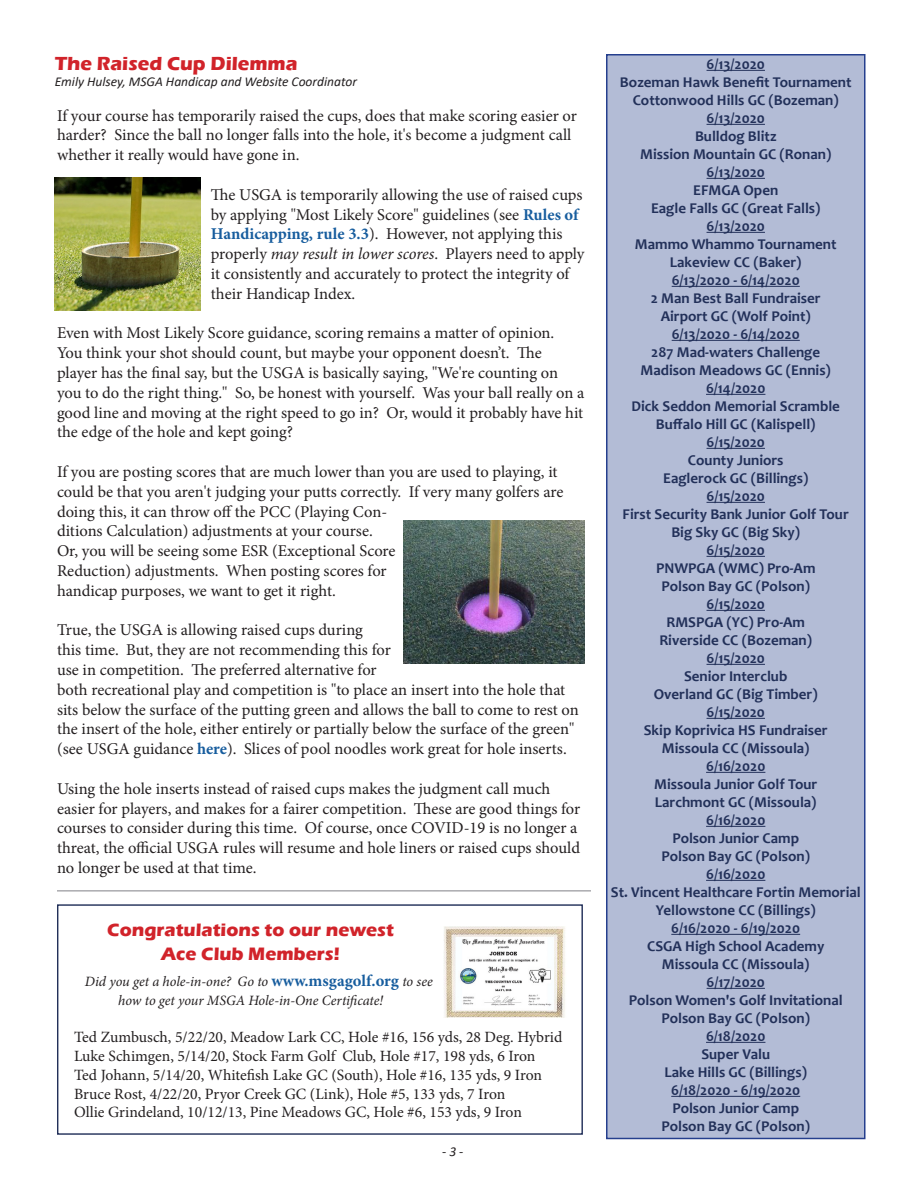
<style>
.page{position:relative;width:918px;height:1188px;background:#fff}
.page>*{position:absolute;margin:0;border:0;box-sizing:border-box;transform-origin:0 0}
.t1{font:700 19.5px "Eras ITC";color:#d1232a}
.t2{font:700 18.6px "Eras ITC";color:#d1232a}
.t3{font:16.5px/19.8px "Minion Pro";color:#231f20}
.t4{font:15.6px "Minion Pro";color:#231f20}
.t5{font:700 15px "Candara";color:#223059}
.t6{font:italic 14.25px/18.8px "Minion Pro";letter-spacing:-.005em;color:#231f20}
.t7{font:italic 13.5px "Calibri";color:#231f20}
.s1{font-weight:700;color:#175d9e}
.s2{font-style:italic}
.s3{font-weight:700;font-style:normal;font-size:16.5px;color:#175d9e}
</style>
<div class="page">
<hr style="left:57px;top:890px;width:534px;height:2px;background:#ababaf">
<div style="left:607px;top:55px;width:258px;height:1083px;background:#b3bcd6"></div>
<hr style="left:707px;top:70px;width:58px;height:1px;background:#223059">
<hr style="left:707px;top:124px;width:58px;height:1px;background:#223059">
<hr style="left:707px;top:178px;width:58px;height:1px;background:#223059">
<hr style="left:707px;top:232px;width:58px;height:1px;background:#223059">
<hr style="left:672px;top:286px;width:128px;height:1px;background:#223059">
<hr style="left:672px;top:340px;width:128px;height:1px;background:#223059">
<hr style="left:706px;top:394px;width:59px;height:1px;background:#223059">
<hr style="left:707px;top:448px;width:58px;height:1px;background:#223059">
<hr style="left:707px;top:502px;width:58px;height:1px;background:#223059">
<hr style="left:707px;top:556px;width:58px;height:1px;background:#223059">
<hr style="left:707px;top:610px;width:58px;height:1px;background:#223059">
<hr style="left:707px;top:664px;width:58px;height:1px;background:#223059">
<hr style="left:707px;top:718px;width:58px;height:1px;background:#223059">
<hr style="left:706px;top:772px;width:59px;height:1px;background:#223059">
<hr style="left:706px;top:826px;width:59px;height:1px;background:#223059">
<hr style="left:706px;top:880px;width:59px;height:1px;background:#223059">
<hr style="left:671px;top:934px;width:129px;height:1px;background:#223059">
<hr style="left:707px;top:988px;width:58px;height:1px;background:#223059">
<hr style="left:706px;top:1042px;width:59px;height:1px;background:#223059">
<hr style="left:671px;top:1096px;width:129px;height:1px;background:#223059">
<div style="left:606px;top:54px;width:260px;height:1085px;border:2px solid #253f8e"></div>
<div style="left:57px;top:904px;width:526px;height:231px;border:1px solid #223059"></div>
<img style="left:444px;top:927px;width:121px;height:90px">
<img style="left:55px;top:178px;width:145px;height:133px">
<img style="left:403px;top:521px;width:182px;height:142px">
<p class="t1" style="left:55px;top:52px;width:244px">The Raised Cup Dilemma</p>
<p class="t7" style="left:55px;top:72px;width:304px">Emily Hulsey, MSGA Handicap and Website Coordinator</p>
<p class="t3" style="left:57px;top:106px;width:521px">If your course has temporarily raised the cups, does that make scoring easier or harder? Since the ball no longer falls into the hole, it's become a judgment call whether it really would have gone in.</p>
<p class="t3" style="left:211px;top:185px;width:375px">The USGA is temporarily allowing the use of raised cups by applying "Most Likely Score" guidelines (see <span class="s1">Rules of Handicapping, rule 3.3</span>). However, not applying this properly <span class="s2">may result in lower scores</span>. Players need to apply it consistently and accurately to protect the integrity of their Handicap Index.</p>
<p class="t3" style="left:57px;top:323px;width:529px">Even with Most Likely Score guidance, scoring remains a matter of opinion.<br>You think your shot should count, but maybe your opponent doesn’t. The player has the final say, but the USGA is basically saying, "We're counting on you to do the right thing." So, be honest with yourself. Was your ball really on a good line and moving at the right speed to go in? Or, would it probably have hit the edge of the hole and kept going?</p>
<p class="t3" style="left:57px;top:462px;width:508px">If you are posting scores that are much lower than you are used to playing, it could be that you aren't judging your putts correctly. If very many golfers are doing this, it can throw off the PCC (Playing Con-<br>ditions Calculation) adjustments at your course.<br>Or, you will be seeing some ESR (Exceptional Score<br>Reduction) adjustments. When posting scores for<br>handicap purposes, we want to get it right.</p>
<p class="t3" style="left:57px;top:620px;width:523px">True, the USGA is allowing raised cups during<br>this time. But, they are not recommending this for<br>use in competition. The preferred alternative for<br>both recreational play and competition is "to place an insert into the hole that sits below the surface of the putting green and allows the ball to come to rest on the insert of the hole, either entirely or partially below the surface of the green" (see USGA guidance <span class="s1">here</span>). Slices of pool noodles work great for hole inserts.</p>
<p class="t3" style="left:57px;top:779px;width:525px">Using the hole inserts instead of raised cups makes the judgment call much easier for players, and makes for a fairer competition. These are good things for courses to consider during this time. Of course, once COVID-19 is no longer a threat, the official USGA rules will resume and hole liners or raised cups should no longer be used at that time.</p>
<p class="t2" style="left:107px;top:919px;width:288px">Congratulations to our newest</p>
<p class="t2" style="left:161px;top:943px;width:180px">Ace Club Members!</p>
<p class="t6" style="left:118px;top:972px;width:316px;text-indent:-33px">Did you get a hole-in-one? Go to <span class="s3">www.msgagolf.org</span> to see how to get your MSGA Hole-in-One Certificate!</p>
<p class="t4" style="left:74px;top:1027px;width:490px">Ted Zumbusch, 5/22/20, Meadow Lark CC, Hole #16, 156 yds, 28 Deg. Hybrid</p>
<p class="t4" style="left:74px;top:1046px;width:463px">Luke Schimgen, 5/14/20, Stock Farm Golf Club, Hole #17, 198 yds, 6 Iron</p>
<p class="t4" style="left:74px;top:1064px;width:469px">Ted Johann, 5/14/20, Whitefish Lake GC (South), Hole #16, 135 yds, 9 Iron</p>
<p class="t4" style="left:74px;top:1083px;width:433px">Bruce Rost, 4/22/20, Pryor Creek GC (Link), Hole #5, 133 yds, 7 Iron</p>
<p class="t4" style="left:74px;top:1102px;width:449px">Ollie Grindeland, 10/12/13, Pine Meadows GC, Hole #6, 153 yds, 9 Iron</p>
<p class="t7" style="left:442px;top:1142px;width:23px">- 3 -</p>
<p class="t5" style="left:707px;top:55px;width:60px">6/13/2020</p>
<p class="t5" style="left:620px;top:73px;width:233px">Bozeman Hawk Benefit Tournament</p>
<p class="t5" style="left:633px;top:91px;width:208px">Cottonwood Hills GC (Bozeman)</p>
<p class="t5" style="left:707px;top:109px;width:60px">6/13/2020</p>
<p class="t5" style="left:695px;top:127px;width:83px">Bulldog Blitz</p>
<p class="t5" style="left:640px;top:145px;width:193px">Mission Mountain GC (Ronan)</p>
<p class="t5" style="left:707px;top:163px;width:60px">6/13/2020</p>
<p class="t5" style="left:693px;top:181px;width:87px">EFMGA Open</p>
<p class="t5" style="left:651px;top:199px;width:171px">Eagle Falls GC (Great Falls)</p>
<p class="t5" style="left:707px;top:217px;width:60px">6/13/2020</p>
<p class="t5" style="left:635px;top:235px;width:203px">Mammo Whammo Tournament</p>
<p class="t5" style="left:670px;top:253px;width:133px">Lakeview CC (Baker)</p>
<p class="t5" style="left:672px;top:271px;width:130px">6/13/2020 - 6/14/2020</p>
<p class="t5" style="left:651px;top:289px;width:171px">2 Man Best Ball Fundraiser</p>
<p class="t5" style="left:661px;top:307px;width:152px">Airport GC (Wolf Point)</p>
<p class="t5" style="left:672px;top:325px;width:130px">6/13/2020 - 6/14/2020</p>
<p class="t5" style="left:651px;top:343px;width:170px">287 Mad-waters Challenge</p>
<p class="t5" style="left:641px;top:361px;width:192px">Madison Meadows GC (Ennis)</p>
<p class="t5" style="left:706px;top:379px;width:61px">6/14/2020</p>
<p class="t5" style="left:632px;top:397px;width:210px">Dick Seddon Memorial Scramble</p>
<p class="t5" style="left:656px;top:415px;width:161px">Buffalo Hill GC (Kalispell)</p>
<p class="t5" style="left:707px;top:433px;width:60px">6/15/2020</p>
<p class="t5" style="left:688px;top:451px;width:97px">County Juniors</p>
<p class="t5" style="left:663px;top:469px;width:147px">Eaglerock GC (Billings)</p>
<p class="t5" style="left:707px;top:487px;width:60px">6/15/2020</p>
<p class="t5" style="left:623px;top:505px;width:228px">First Security Bank Junior Golf Tour</p>
<p class="t5" style="left:671px;top:523px;width:130px">Big Sky GC (Big Sky)</p>
<p class="t5" style="left:707px;top:541px;width:60px">6/15/2020</p>
<p class="t5" style="left:656px;top:559px;width:161px">PNWPGA (WMC) Pro-Am</p>
<p class="t5" style="left:661px;top:577px;width:150px">Polson Bay GC (Polson)</p>
<p class="t5" style="left:707px;top:595px;width:60px">6/15/2020</p>
<p class="t5" style="left:666px;top:613px;width:140px">RMSPGA (YC) Pro-Am</p>
<p class="t5" style="left:659px;top:631px;width:154px">Riverside CC (Bozeman)</p>
<p class="t5" style="left:707px;top:649px;width:60px">6/15/2020</p>
<p class="t5" style="left:684px;top:667px;width:105px">Senior Interclub</p>
<p class="t5" style="left:654px;top:685px;width:165px">Overland GC (Big Timber)</p>
<p class="t5" style="left:707px;top:703px;width:60px">6/15/2020</p>
<p class="t5" style="left:644px;top:721px;width:185px">Skip Koprivica HS Fundraiser</p>
<p class="t5" style="left:662px;top:739px;width:149px">Missoula CC (Missoula)</p>
<p class="t5" style="left:706px;top:757px;width:61px">6/16/2020</p>
<p class="t5" style="left:654px;top:775px;width:165px">Missoula Junior Golf Tour</p>
<p class="t5" style="left:655px;top:793px;width:163px">Larchmont GC (Missoula)</p>
<p class="t5" style="left:706px;top:811px;width:61px">6/16/2020</p>
<p class="t5" style="left:672px;top:829px;width:128px">Polson Junior Camp</p>
<p class="t5" style="left:661px;top:847px;width:150px">Polson Bay GC (Polson)</p>
<p class="t5" style="left:706px;top:865px;width:61px">6/16/2020</p>
<p class="t5" style="left:611px;top:883px;width:251px">St. Vincent Healthcare Fortin Memorial</p>
<p class="t5" style="left:656px;top:901px;width:162px">Yellowstone CC (Billings)</p>
<p class="t5" style="left:671px;top:919px;width:130px">6/16/2020 - 6/19/2020</p>
<p class="t5" style="left:647px;top:937px;width:179px">CSGA High School Academy</p>
<p class="t5" style="left:662px;top:955px;width:149px">Missoula CC (Missoula)</p>
<p class="t5" style="left:707px;top:973px;width:60px">6/17/2020</p>
<p class="t5" style="left:629px;top:991px;width:215px">Polson Women's Golf Invitational</p>
<p class="t5" style="left:661px;top:1009px;width:150px">Polson Bay GC (Polson)</p>
<p class="t5" style="left:706px;top:1027px;width:61px">6/18/2020</p>
<p class="t5" style="left:701px;top:1045px;width:70px">Super Valu</p>
<p class="t5" style="left:665px;top:1063px;width:144px">Lake Hills GC (Billings)</p>
<p class="t5" style="left:671px;top:1081px;width:130px">6/18/2020 - 6/19/2020</p>
<p class="t5" style="left:672px;top:1099px;width:128px">Polson Junior Camp</p>
<p class="t5" style="left:661px;top:1117px;width:150px">Polson Bay GC (Polson)</p>
</div>
